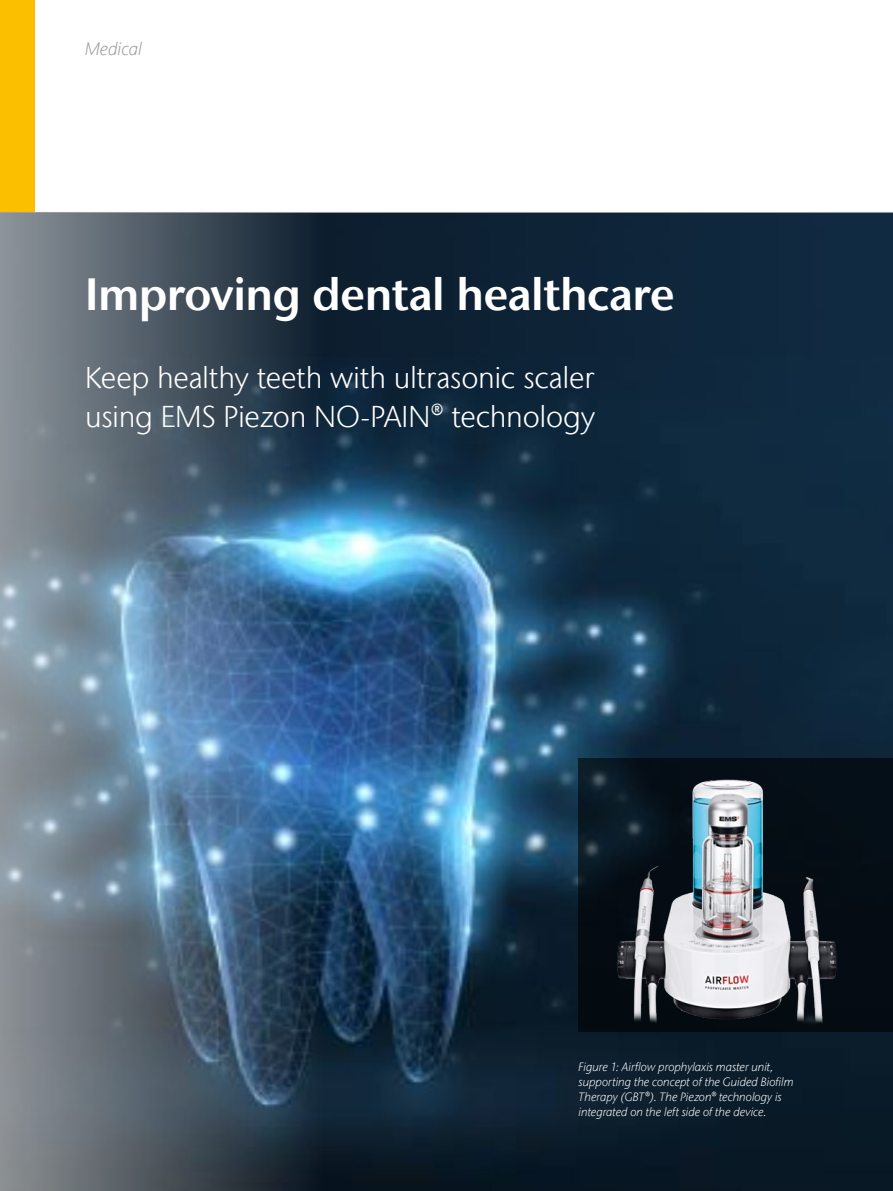
<style>
.page{position:relative;width:893px;height:1191px;background:#fff}
.page>*{position:absolute;margin:0;border:0;box-sizing:border-box;transform-origin:0 0}
.t1{font:600 45px "Stone Sans IIITC Com";letter-spacing:-.01em;color:#fff}
.t2{font:300 30px/39px "Stone Sans IIITC Com";letter-spacing:-.01em;color:#fff}
.t3{font:italic 300 18px "Stone Sans IIITC Com";color:#9d9d9c}
.t4{font:italic 300 12px/15px "Stone Sans IIITC Com";letter-spacing:.005em;color:#fff}
</style>
<div class="page">
<img style="left:0;top:213px;width:893px;height:978px">
<div style="left:0;top:0;width:34px;height:213px;background:#fcbf00"></div>
<hr style="left:0;top:212px;width:893px;height:1px;background:#9d9d9c">
<svg style="left:578px;top:759px;width:315px;height:273px;background:#061018"></svg>
<img style="left:602px;top:764px;width:268px;height:268px">
<h3 class="t3" style="left:85px;top:38px;width:58px">Medical</h3>
<h1 class="t1" style="left:85px;top:266px;width:591px">Improving dental healthcare</h1>
<h2 class="t2" style="left:85px;top:358px;width:512px">Keep healthy teeth with ultrasonic scaler using EMS Piezon NO-PAIN® technology</h2>
<p class="t4" style="left:579px;top:1059px;width:216px">Figure 1: Airflow prophylaxis master unit, supporting the concept of the Guided Biofilm Therapy (GBT®). The Piezon® technology is integrated on the left side of the device.</p>
</div>
